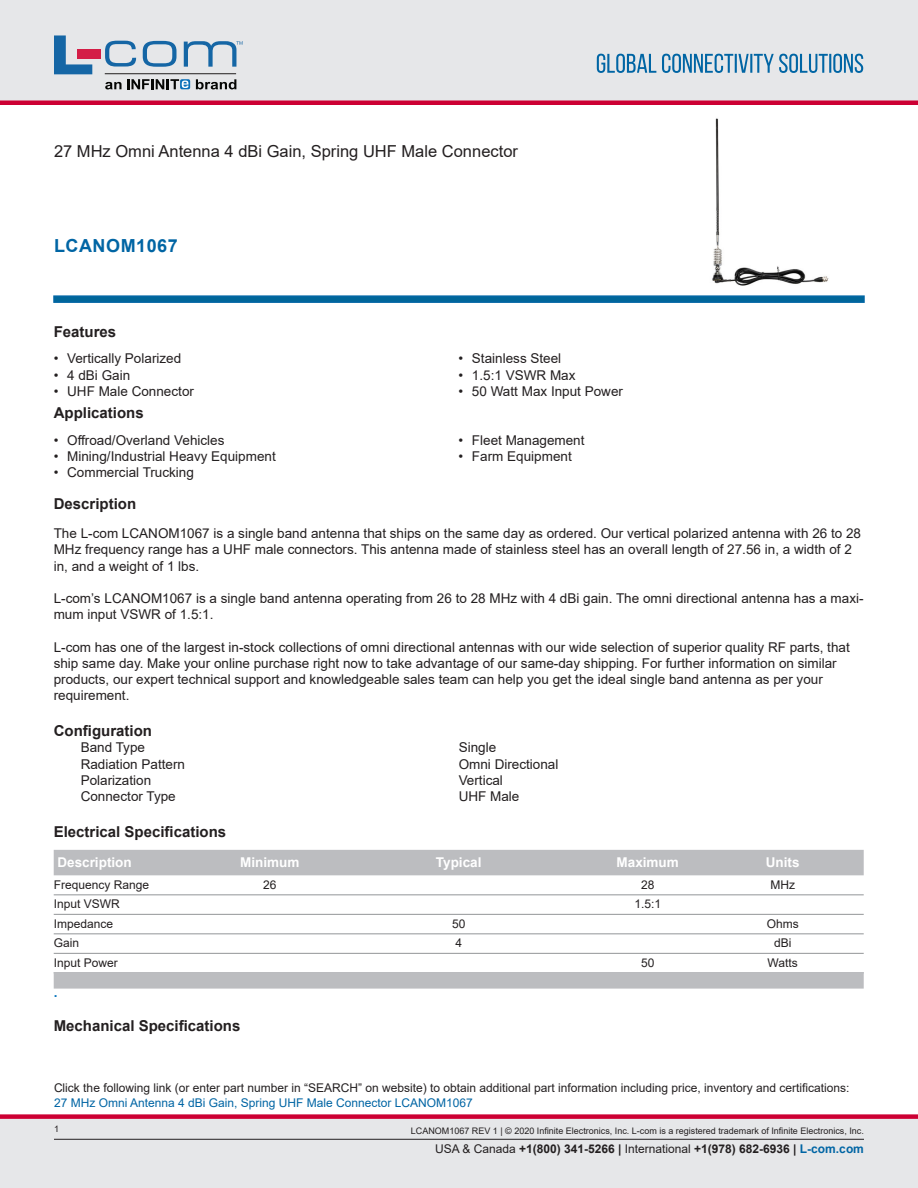
<style>
.page{position:relative;width:918px;height:1188px;background:#fff}
.page>*{position:absolute;margin:0;border:0;box-sizing:border-box;transform-origin:0 0}
.PN{font:700 18px "Arial";letter-spacing:.03em;color:#0065a4}
.Web_Description_Para{font:16.5px "Arial";color:#231f20}
.Head1{font:700 15px "Arial";color:#231f20}
.LCOM_Section_Header{font:700 15px "Arial";color:#231f20}
.LCOM_Table_Footer{font:700 15px "Arial";color:#231f20}
.MarketingDescription{font:13.5px/16.2px "Arial";color:#231f20}
.Specs_Para{font:13.5px "Arial";color:#231f20}
.LCOM_Table_Header_Mi{font:700 13.5px "Arial";color:#fff}
.LCOM_Table_Footer-2{font:700 13.5px "Arial";color:#0c77be}
.Description_and_PN_L{font:12px/14.4px "Arial";color:#231f20}
.LCOM_Table_Body_Min{font:12px "Arial";color:#231f20}
.t1{font:700 12px "Arial";color:#231f20}
.t2{font:9px "Arial";color:#231f20}
.s1{color:#0065a4}
.s2{font-weight:400}
</style>
<div class="page">
<div style="left:0;top:1119px;width:918px;height:69px;background:#e6e7e9"></div>
<div style="left:0;top:1114px;width:918px;height:5px;background:#c03"></div>
<div style="left:0;top:0;width:918px;height:102px;background:#e6e7e9"></div>
<div style="left:0;top:100px;width:918px;height:5px;background:#c03"></div>
<hr style="left:54px;top:1139px;width:810px;height:1px;background:#231f20">
<svg style="left:597px;top:54px;width:266px;height:19px"></svg>
<svg style="left:53px;top:295px;width:812px;height:8px;background:#0f6ea3"></svg>
<hr style="left:105px;top:73px;width:131px;height:1px;background:#211e1e">
<svg style="left:54px;top:35px;width:38px;height:39px"></svg>
<svg style="left:143px;top:41px;width:34px;height:26px"></svg>
<svg style="left:105px;top:41px;width:31px;height:26px"></svg>
<div style="left:77px;top:49px;width:23px;height:10px;background:#d41e47"></div>
<svg style="left:180px;top:79px;width:10px;height:10px"></svg>
<svg style="left:196px;top:79px;width:40px;height:10px"></svg>
<svg style="left:105px;top:79px;width:83px;height:10px"></svg>
<svg style="left:184px;top:41px;width:59px;height:26px"></svg>
<img style="left:712px;top:118px;width:117px;height:168px">
<div style="left:54px;top:850px;width:810px;height:25px;background:#bcbdc0"></div>
<hr style="left:54px;top:895px;width:810px;height:1px;background:#939598">
<hr style="left:54px;top:914px;width:810px;height:1px;background:#939598">
<hr style="left:54px;top:934px;width:810px;height:1px;background:#939598">
<hr style="left:54px;top:953px;width:810px;height:1px;background:#939598">
<div style="left:54px;top:972px;width:810px;height:17px;background:#bcbdc0"></div>
<h1 class="Web_Description_Para" style="left:54px;top:140px;width:466px">27 MHz Omni Antenna 4 dBi Gain, Spring UHF Male Connector</h1>
<p class="PN" style="left:54px;top:233px;width:125px">LCANOM1067</p>
<p class="LCOM_Section_Header" style="left:54px;top:321px;width:64px">Features</p>
<p class="MarketingDescription" style="left:54px;top:350px;width:129px">• Vertically Polarized</p>
<p class="MarketingDescription" style="left:54px;top:367px;width:78px">• 4 dBi Gain</p>
<p class="MarketingDescription" style="left:54px;top:383px;width:142px">• UHF Male Connector</p>
<p class="LCOM_Section_Header" style="left:54px;top:403px;width:92px">Applications</p>
<p class="MarketingDescription" style="left:54px;top:432px;width:172px">• Offroad/Overland Vehicles</p>
<p class="MarketingDescription" style="left:54px;top:448px;width:224px">• Mining/Industrial Heavy Equipment</p>
<p class="MarketingDescription" style="left:54px;top:464px;width:142px">• Commercial Trucking</p>
<p class="MarketingDescription" style="left:458px;top:350px;width:104px">• Stainless Steel</p>
<p class="MarketingDescription" style="left:458px;top:367px;width:119px">• 1.5:1 VSWR Max</p>
<p class="MarketingDescription" style="left:458px;top:383px;width:166px">• 50 Watt Max Input Power</p>
<p class="MarketingDescription" style="left:458px;top:432px;width:128px">• Fleet Management</p>
<p class="MarketingDescription" style="left:458px;top:448px;width:115px">• Farm Equipment</p>
<p class="LCOM_Section_Header" style="left:54px;top:493px;width:84px">Description</p>
<p class="MarketingDescription" style="left:54px;top:525px;width:809px">The L-com LCANOM1067 is a single band antenna that ships on the same day as ordered. Our vertical polarized antenna with 26 to 28<br>MHz frequency range has a UHF male connectors. This antenna made of stainless steel has an overall length of 27.56 in, a width of 2 in, and a weight of 1 lbs.</p>
<p class="MarketingDescription" style="left:54px;top:590px;width:811px">L-com’s LCANOM1067 is a single band antenna operating from 26 to 28 MHz with 4 dBi gain. The omni directional antenna has a maxi&shy;mum input VSWR of 1.5:1.</p>
<p class="MarketingDescription" style="left:54px;top:639px;width:798px">L-com has one of the largest in-stock collections of omni directional antennas with our wide selection of superior quality RF parts, that ship same day. Make your online purchase right now to take advantage of our same-day shipping. For further information on similar products, our expert technical support and knowledgeable sales team can help you get the ideal single band antenna as per your requirement.</p>
<p class="Head1" style="left:54px;top:720px;width:100px">Configuration</p>
<p class="Specs_Para" style="left:81px;top:738px;width:66px">Band Type</p>
<p class="Specs_Para" style="left:459px;top:738px;width:39px">Single</p>
<p class="Specs_Para" style="left:81px;top:755px;width:106px">Radiation Pattern</p>
<p class="Specs_Para" style="left:459px;top:755px;width:101px">Omni Directional</p>
<p class="Specs_Para" style="left:81px;top:771px;width:72px">Polarization</p>
<p class="Specs_Para" style="left:459px;top:771px;width:46px">Vertical</p>
<p class="Specs_Para" style="left:81px;top:787px;width:97px">Connector Type</p>
<p class="Specs_Para" style="left:459px;top:787px;width:62px">UHF Male</p>
<p class="Head1" style="left:54px;top:821px;width:174px">Electrical Specifications</p>
<p class="LCOM_Table_Header_Mi" style="left:57px;top:853px;width:76px">Description</p>
<p class="LCOM_Table_Header_Mi" style="left:240px;top:853px;width:61px">Minimum</p>
<p class="LCOM_Table_Header_Mi" style="left:436px;top:853px;width:47px">Typical</p>
<p class="LCOM_Table_Header_Mi" style="left:617px;top:853px;width:64px">Maximum</p>
<p class="LCOM_Table_Header_Mi" style="left:766px;top:853px;width:35px">Units</p>
<p class="LCOM_Table_Body_Min" style="left:54px;top:876px;width:97px">Frequency Range</p>
<p class="LCOM_Table_Body_Min" style="left:263px;top:876px;width:15px">26</p>
<p class="LCOM_Table_Body_Min" style="left:641px;top:876px;width:15px">28</p>
<p class="LCOM_Table_Body_Min" style="left:770px;top:876px;width:26px">MHz</p>
<p class="LCOM_Table_Body_Min" style="left:54px;top:896px;width:68px">Input VSWR</p>
<p class="LCOM_Table_Body_Min" style="left:634px;top:896px;width:28px">1.5:1</p>
<p class="LCOM_Table_Body_Min" style="left:54px;top:915px;width:61px">Impedance</p>
<p class="LCOM_Table_Body_Min" style="left:452px;top:915px;width:15px">50</p>
<p class="LCOM_Table_Body_Min" style="left:767px;top:915px;width:34px">Ohms</p>
<p class="LCOM_Table_Body_Min" style="left:54px;top:935px;width:27px">Gain</p>
<p class="LCOM_Table_Body_Min" style="left:455px;top:935px;width:8px">4</p>
<p class="LCOM_Table_Body_Min" style="left:774px;top:935px;width:19px">dBi</p>
<p class="LCOM_Table_Body_Min" style="left:54px;top:954px;width:66px">Input Power</p>
<p class="LCOM_Table_Body_Min" style="left:641px;top:954px;width:15px">50</p>
<p class="LCOM_Table_Body_Min" style="left:768px;top:954px;width:32px">Watts</p>
<p class="LCOM_Table_Footer-2" style="left:54px;top:983px;width:5px">.</p>
<p class="LCOM_Table_Footer" style="left:54px;top:1015px;width:188px">Mechanical Specifications</p>
<p class="Description_and_PN_L" style="left:54px;top:1081px;width:797px">Click the following link (or enter part number in “SEARCH” on website) to obtain additional part information including price, inventory and certifications:<br><span class="s1">27 MHz Omni Antenna 4 dBi Gain, Spring UHF Male Connector LCANOM1067</span></p>
<p class="t2" style="left:54px;top:1123px;width:7px">1</p>
<p class="t2" style="left:411px;top:1125px;width:455px">LCANOM1067 REV 1 | © 2020 Infinite Electronics, Inc. L-com is a registered trademark of Infinite Electronics, Inc.</p>
<p class="t1" style="left:435px;top:1140px;width:430px"><span class="s2">USA &amp; Canada</span> +1(800) 341-5266 | <span class="s2">International</span> +1(978) 682-6936 | <span class="s1">L-com.com</span></p>
</div>
